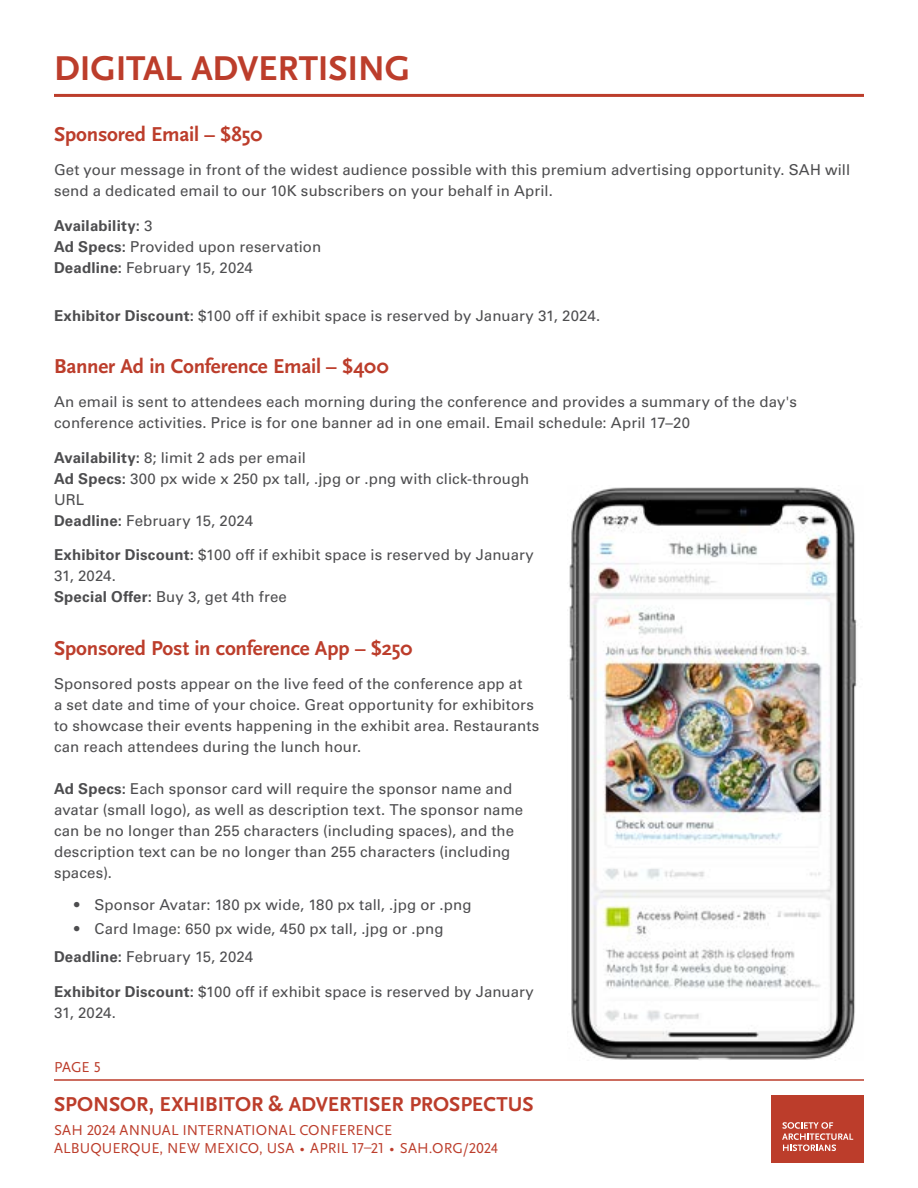
<style>
.page{position:relative;width:918px;height:1188px;background:#fff}
.page>*{position:absolute;margin:0;border:0;box-sizing:border-box;transform-origin:0 0}
.t1{font:700 36px "Scala Sans OT";letter-spacing:-.01em;color:#bc3d2b}
.t2{font:700 21px "Scala Sans OT";letter-spacing:-.005em;color:#bc3d2b}
.t3{font:15px/21px "Univers LTCYR 55 Roman";letter-spacing:.005em;color:#4d4d4f}
.t4{font:15px/18px "Scala Sans OT";letter-spacing:.005em;color:#bc3d2b}
.t5{font:700 15px "Univers LTCYR 65";letter-spacing:.015em;color:#4d4d4f}
.s1{font-family:"Univers LTCYR 55 Roman";font-weight:400}
.s2{font-family:"Univers LTCYR 65";font-weight:700}
</style>
<div class="page">
<hr style="left:54px;top:94px;width:810px;height:3px;background:#bc3d2b">
<img style="left:569px;top:487px;width:288px;height:574px">
<hr style="left:54px;top:1079px;width:810px;height:2px;background:#bc3d2b">
<div style="left:771px;top:1095px;width:93px;height:68px;background:#bc3d2b"></div>
<svg style="left:782px;top:1122px;width:71px;height:29px"></svg>
<h1 class="t1" style="left:54px;top:49px;width:358px">DIGITAL ADVERTISING</h1>
<h2 class="t2" style="left:54px;top:122px;width:210px">Sponsored Email – $850</h2>
<p class="t3" style="left:54px;top:159px;width:798px">Get your message in front of the widest audience possible with this premium advertising opportunity. SAH will send a dedicated email to our 10K subscribers on your behalf in April.</p>
<p class="t5" style="left:54px;top:215px;width:100px">Availability: <span class="s1">3</span></p>
<p class="t3" style="left:54px;top:235px;width:269px"><span class="s2">Ad Specs:</span> Provided upon reservation<br><span class="s2">Deadline:</span> February 15, 2024</p>
<p class="t3" style="left:54px;top:304px;width:548px"><span class="s2">Exhibitor Discount:</span> $100 off if exhibit space is reserved by January 31, 2024.</p>
<h2 class="t2" style="left:54px;top:354px;width:336px">Banner Ad in Conference Email – $400</h2>
<p class="t3" style="left:54px;top:391px;width:744px">An email is sent to attendees each morning during the conference and provides a summary of the day's conference activities. Price is for one banner ad in one email. Email schedule: April 17–20</p>
<p class="t3" style="left:54px;top:446px;width:477px"><span class="s2">Availability:</span> 8; limit 2 ads per email<br><span class="s2">Ad Specs:</span> 300 px wide x 250 px tall, .jpg or .png with click-through URL<br><span class="s2">Deadline:</span> February 15, 2024</p>
<p class="t3" style="left:54px;top:544px;width:481px"><span class="s2">Exhibitor Discount:</span> $100 off if exhibit space is reserved by January<br>31, 2024.<br><span class="s2">Special Offer:</span> Buy 3, get 4th free</p>
<h2 class="t2" style="left:54px;top:636px;width:360px">Sponsored Post in conference App – $250</h2>
<p class="t3" style="left:54px;top:673px;width:487px">Sponsored posts appear on the live feed of the conference app at<br>a set date and time of your choice. Great opportunity for exhibitors to showcase their events happening in the exhibit area. Restaurants can reach attendees during the lunch hour.</p>
<p class="t3" style="left:54px;top:778px;width:471px"><span class="s2">Ad Specs:</span> Each sponsor card will require the sponsor name and avatar (small logo), as well as description text. The sponsor name can be no longer than 255 characters (including spaces), and the description text can be no longer than 255 characters (including spaces).</p>
<p class="t3" style="left:74px;top:893px;width:399px">• Sponsor Avatar: 180 px wide, 180 px tall, .jpg or .png</p>
<p class="t3" style="left:54px;top:914px;width:391px;line-height:27.8px;text-indent:20px">• Card Image: 650 px wide, 450 px tall, .jpg or .png<br><span class="s2">Deadline:</span> February 15, 2024</p>
<p class="t3" style="left:54px;top:980px;width:481px"><span class="s2">Exhibitor Discount:</span> $100 off if exhibit space is reserved by January<br>31, 2024.</p>
<p class="t4" style="left:54px;top:1058px;width:48px">PAGE 5</p>
<h2 class="t2" style="left:54px;top:1092px;width:481px">SPONSOR, EXHIBITOR &amp; ADVERTISER PROSPECTUS</h2>
<p class="t4" style="left:54px;top:1122px;width:445px">SAH 2024 ANNUAL INTERNATIONAL CONFERENCE<br>ALBUQUERQUE, NEW MEXICO, USA ∙ APRIL 17–21 ∙ SAH.ORG/2024</p>
</div>
